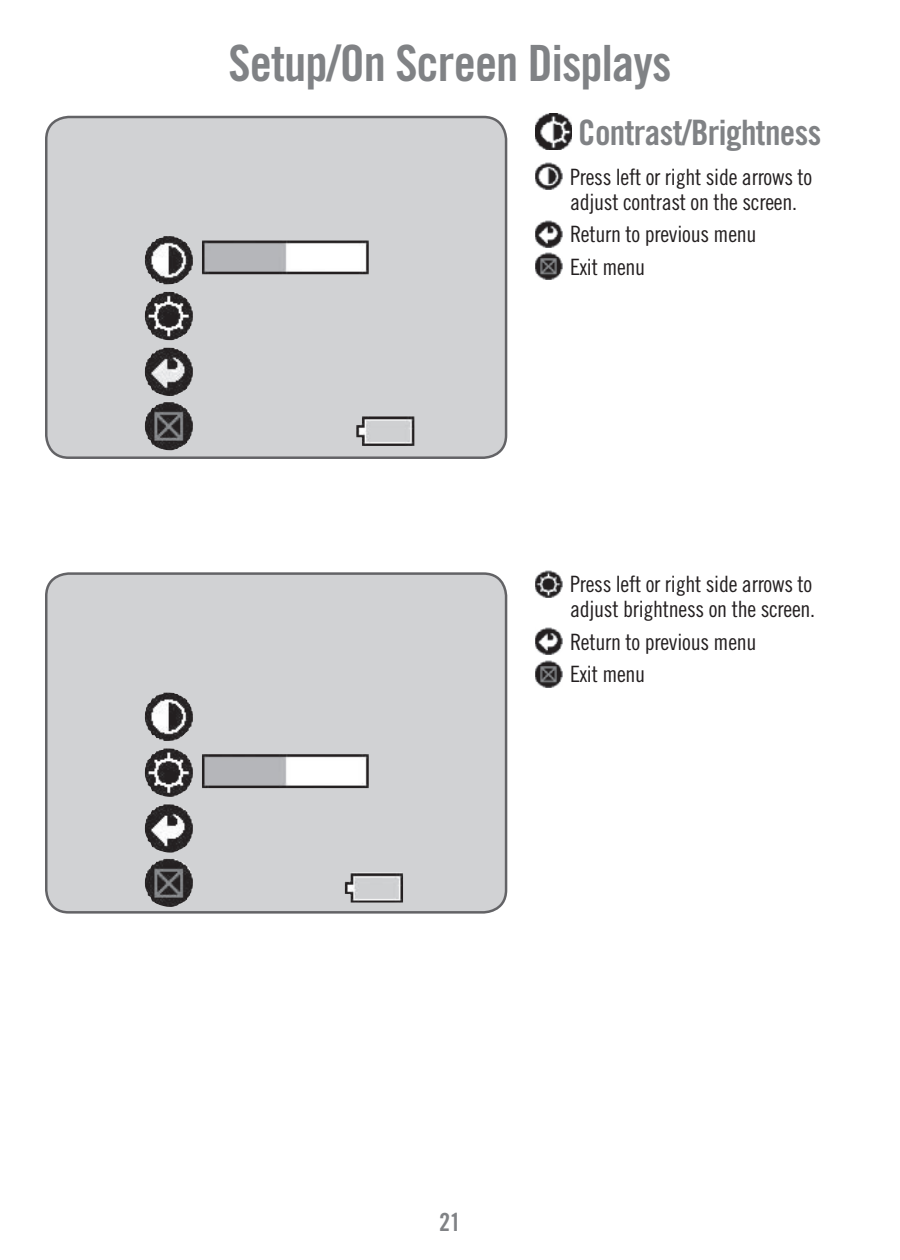
<style>
.page{position:relative;width:900px;height:1260px;background:#fff}
.page>*{position:absolute;margin:0;border:0;box-sizing:border-box;transform-origin:0 0}
.t1{font:50px "Trade Gothic LT Std Bd Cn 20";letter-spacing:-.02em;color:#808285}
.t2{font:35px "Trade Gothic LT Std Bd Cn 20";letter-spacing:-.02em;color:#808285}
.t3{font:25px "Trade Gothic LT Std Bd Cn 20";color:#808285}
.t4{font:22.5px/25px "Trade Gothic LT Std Cn 18";letter-spacing:-.01em;color:#231f20}
</style>
<div class="page">
<img style="left:535px;top:113px;width:37px;height:37px">
<img style="left:535px;top:163px;width:27px;height:27px">
<img style="left:535px;top:220px;width:27px;height:27px">
<img style="left:535px;top:253px;width:27px;height:27px">
<div style="left:46px;top:117px;width:460px;height:341px;background:#d1d2d4;border-radius:22px"></div>
<img style="left:144px;top:236px;width:271px;height:215px">
<div style="left:45px;top:116px;width:462px;height:343px;border:2px solid #636366;border-radius:22px"></div>
<img style="left:535px;top:570px;width:27px;height:27px">
<img style="left:535px;top:628px;width:27px;height:27px">
<img style="left:535px;top:660px;width:27px;height:27px">
<div style="left:46px;top:574px;width:460px;height:338px;background:#d1d2d4;border-radius:23px"></div>
<img style="left:144px;top:692px;width:259px;height:215px">
<div style="left:45px;top:572px;width:462px;height:342px;border:2px solid #636366;border-radius:23px"></div>
<h1 class="t1" style="left:229px;top:45px;width:444px">Setup/On Screen Displays</h1>
<h2 class="t2" style="left:578px;top:120px;width:245px">Contrast/Brightness</h2>
<p class="t4" style="left:570px;top:166px;width:244px">Press left or right side arrows to adjust contrast on the screen.</p>
<p class="t4" style="left:570px;top:220px;width:188px;line-height:32.5px">Return to previous menu<br>Exit menu</p>
<p class="t4" style="left:570px;top:574px;width:247px">Press left or right side arrows to adjust brightness on the screen.</p>
<p class="t4" style="left:570px;top:628px;width:188px;line-height:32.5px">Return to previous menu<br>Exit menu</p>
<p class="t3" style="left:439px;top:1213px;width:23px">21</p>
</div>
